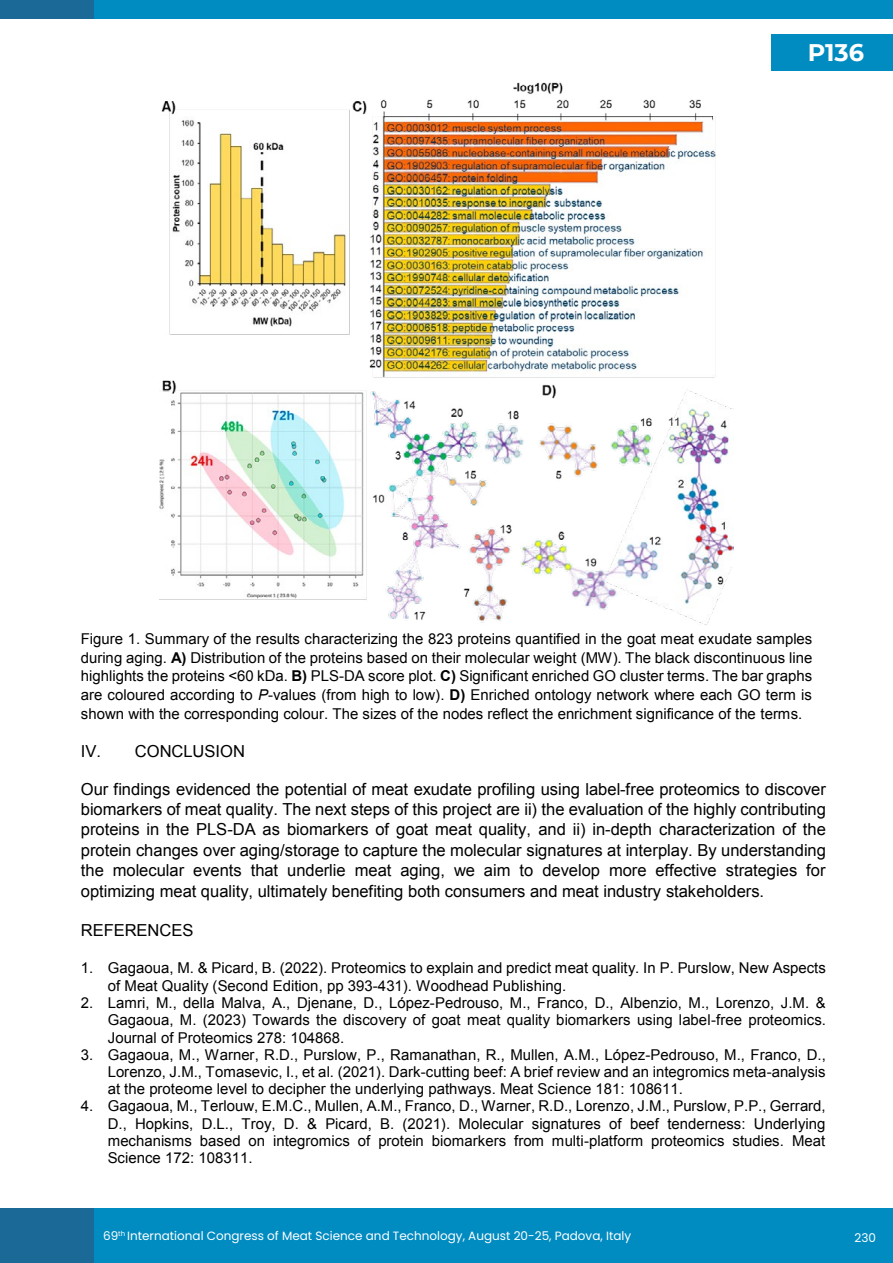
<style>
.page{position:relative;width:893px;height:1263px;background:#fff}
.page>*{position:absolute;margin:0;border:0;box-sizing:border-box;transform-origin:0 0}
.t1{font:700 24px "Montserrat";color:#fff}
.t2{font:16.5px/20.5px "Arial";color:#000;text-align:justify}
.t3{font:15px/17.2px "Arial";color:#000;text-align:justify}
.t4{font:12px "Poppins";color:#fff}
.s1{font-weight:700}
.s2{font-style:italic}
</style>
<div class="page">
<img style="left:159px;top:82px;width:574px;height:543px">
<div style="left:94px;top:0;width:799px;height:19px;background:#008bc1"></div>
<div style="left:0;top:0;width:94px;height:19px;background:#1a6996"></div>
<div style="left:94px;top:1209px;width:799px;height:54px;background:#008bc1"></div>
<div style="left:0;top:1209px;width:94px;height:54px;background:#1a6996"></div>
<div style="left:772px;top:34px;width:121px;height:36px;background:#008bc1"></div>
<h1 class="t1" style="left:808px;top:35px;width:58px">P136</h1>
<p class="t3" style="left:81px;top:630px;width:733px;line-height:18.6px">Figure 1. Summary of the results characterizing the 823 proteins quantified in the goat meat exudate samples during aging. <span class="s1">A)</span> Distribution of the proteins based on their molecular weight (MW). The black discontinuous line highlights the proteins &lt;60 kDa. <span class="s1">B)</span> PLS-DA score plot. <span class="s1">C)</span> Significant enriched GO cluster terms. The bar graphs are coloured according to <span class="s2">P</span>-values (from high to low). <span class="s1">D)</span> Enriched ontology network where each GO term is shown with the corresponding colour. The sizes of the nodes reflect the enrichment significance of the terms.</p>
<p class="t2" style="left:81px;top:741px;width:166px">IV. CONCLUSION</p>
<p class="t2" style="left:81px;top:779px;width:747px">Our findings evidenced the potential of meat exudate profiling using label-free proteomics to discover biomarkers of meat quality. The next steps of this project are ii) the evaluation of the highly contributing proteins in the PLS-DA as biomarkers of goat meat quality, and ii) in-depth characterization of the protein changes over aging/storage to capture the molecular signatures at interplay. By understanding the molecular events that underlie meat aging, we aim to develop more effective strategies for optimizing meat quality, ultimately benefiting both consumers and meat industry stakeholders.</p>
<p class="t2" style="left:81px;top:920px;width:114px">REFERENCES</p>
<p class="t3" style="left:108px;top:960px;width:720px;text-indent:-27px">1. Gagaoua, M. &amp; Picard, B. (2022). Proteomics to explain and predict meat quality. In P. Purslow, New Aspects of Meat Quality (Second Edition, pp 393-431). Woodhead Publishing.</p>
<p class="t3" style="left:108px;top:994px;width:720px;text-indent:-27px">2. Lamri, M., della Malva, A., Djenane, D., López-Pedrouso, M., Franco, D., Albenzio, M., Lorenzo, J.M. &amp; Gagaoua, M. (2023) Towards the discovery of goat meat quality biomarkers using label-free proteomics.<br>Journal of Proteomics 278: 104868.</p>
<p class="t3" style="left:108px;top:1046px;width:720px;text-indent:-27px">3. Gagaoua, M., Warner, R.D., Purslow, P., Ramanathan, R., Mullen, A.M., López-Pedrouso, M., Franco, D., Lorenzo, J.M., Tomasevic, I., et al. (2021). Dark-cutting beef: A brief review and an integromics meta-analysis at the proteome level to decipher the underlying pathways. Meat Science 181: 108611.</p>
<p class="t3" style="left:108px;top:1098px;width:720px;text-indent:-27px">4. Gagaoua, M., Terlouw, E.M.C., Mullen, A.M., Franco, D., Warner, R.D., Lorenzo, J.M., Purslow, P.P., Gerrard, D., Hopkins, D.L., Troy, D. &amp; Picard, B. (2021). Molecular signatures of beef tenderness: Underlying mechanisms based on integromics of protein biomarkers from multi-platform proteomics studies. Meat Science 172: 108311.</p>
<p class="t4" style="left:103px;top:1228px;width:530px">69<sup>th</sup> International Congress of Meat Science and Technology, August 20-25, Padova, Italy</p>
<p class="t4" style="left:854px;top:1231px;width:23px">230</p>
</div>
